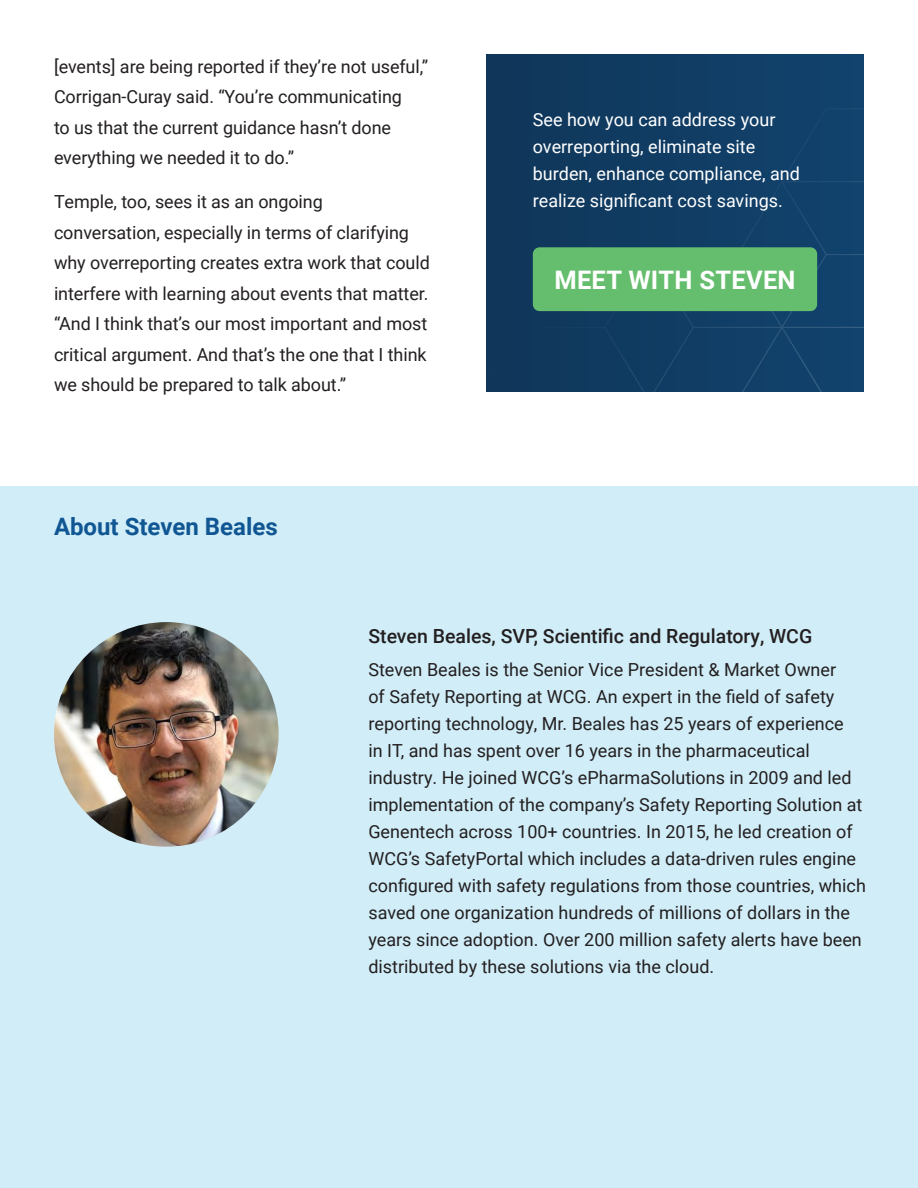
<style>
.page{position:relative;width:918px;height:1188px;background:#fff}
.page>*{position:absolute;margin:0;border:0;box-sizing:border-box;transform-origin:0 0}
.Cover_page_author{font:700 25.5px "Roboto";letter-spacing:.01em;color:#fff}
.Body_Heading{font:700 24px "Roboto";color:#105693}
.Body{font:500 19.5px "Roboto";color:#231f20}
.Body-2{font:18px/27px "Roboto";color:#231f20}
.Cover_page_author-2{font:18px/27px "Roboto";color:#fff}
</style>
<div class="page">
<div style="left:486px;top:54px;width:378px;height:338px;background:linear-gradient(to right,#103659,#11436e)"></div>
<svg style="left:532px;top:108px;width:332px;height:284px"></svg>
<div style="left:533px;top:247px;width:284px;height:64px;background:#65be6e;border-radius:7px"></div>
<div style="left:0;top:486px;width:918px;height:702px;background:#d0edf8"></div>
<img style="left:54px;top:622px;width:225px;height:225px;border-radius:112px">
<p class="Body-2" style="left:54px;top:51px;width:376px;line-height:30.5px">[events] are being reported if they’re not useful,” Corrigan-Curay said. “You’re communicating<br>to us that the current guidance hasn’t done everything we needed it to do.”</p>
<p class="Body-2" style="left:54px;top:186px;width:377px;line-height:30.5px">Temple, too, sees it as an ongoing conversation, especially in terms of clarifying why overreporting creates extra work that could interfere with learning about events that matter. “And I think that’s our most important and most critical argument. And that’s the one that I think we should be prepared to talk about.”</p>
<p class="Body_Heading" style="left:54px;top:510px;width:225px">About Steven Beales</p>
<p class="Cover_page_author-2" style="left:533px;top:105px;width:269px">See how you can address your overreporting, eliminate site burden, enhance compliance, and realize significant cost savings.</p>
<p class="Cover_page_author" style="left:554px;top:262px;width:243px">MEET WITH STEVEN</p>
<p class="Body" style="left:368px;top:622px;width:445px">Steven Beales, SVP, Scientific and Regulatory, WCG</p>
<p class="Body-2" style="left:368px;top:656px;width:499px">Steven Beales is the Senior Vice President &amp; Market Owner<br>of Safety Reporting at WCG. An expert in the field of safety reporting technology, Mr. Beales has 25 years of experience<br>in IT, and has spent over 16 years in the pharmaceutical industry. He joined WCG’s ePharmaSolutions in 2009 and led implementation of the company’s Safety Reporting Solution at Genentech across 100+ countries. In 2015, he led creation of WCG’s SafetyPortal which includes a data-driven rules engine configured with safety regulations from those countries, which saved one organization hundreds of millions of dollars in the years since adoption. Over 200 million safety alerts have been distributed by these solutions via the cloud.</p>
</div>
